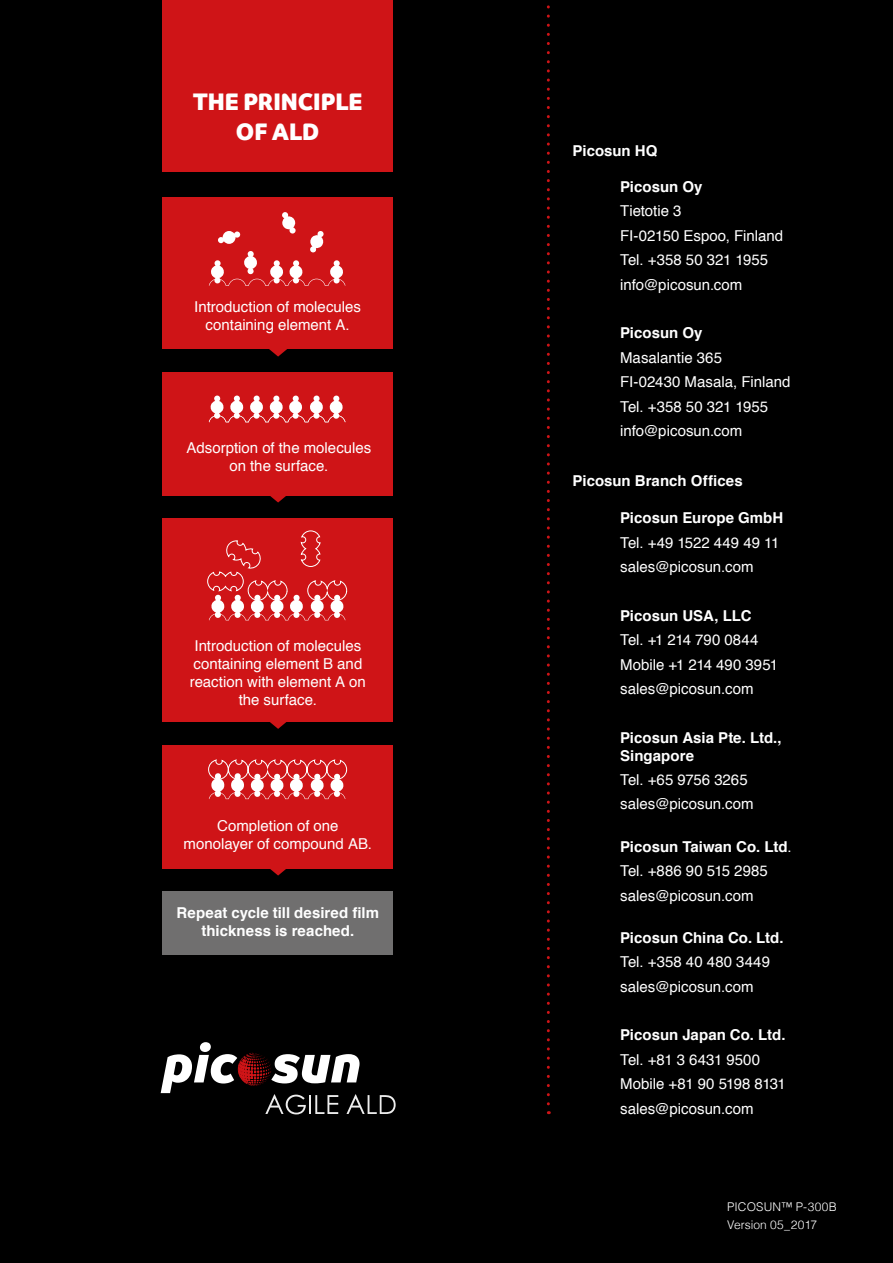
<style>
.page{position:relative;width:893px;height:1263px;background:#000}
.page>*{position:absolute;margin:0;border:0;box-sizing:border-box;transform-origin:0 0}
.t1{font:24px/30px "TDC Black";letter-spacing:-.005em;color:#fff;text-align:center}
.t2{font:15px/24.3px "Helvetica";color:#fff}
.t3{font:700 15px/18px "Helvetica";color:#fff;text-align:center}
.t4{font:300 12px/18px "Helvetica";letter-spacing:.01em;color:#fff}
.s1{font-weight:700}
</style>
<div class="page">
<svg style="left:547px;top:5px;width:3px;height:1109px"></svg>
<div style="left:162px;top:372px;width:231px;height:123px;background:#cf1417"></div>
<svg style="left:268px;top:495px;width:20px;height:7px"></svg>
<svg style="left:209px;top:395px;width:136px;height:27px"></svg>
<div style="left:162px;top:197px;width:231px;height:152px;background:#cf1417"></div>
<svg style="left:269px;top:349px;width:18px;height:8px"></svg>
<svg style="left:209px;top:212px;width:136px;height:74px"></svg>
<div style="left:162px;top:518px;width:231px;height:204px;background:#cf1417"></div>
<svg style="left:270px;top:722px;width:17px;height:7px"></svg>
<svg style="left:207px;top:530px;width:140px;height:90px"></svg>
<div style="left:162px;top:745px;width:231px;height:123px;background:#cf1417"></div>
<svg style="left:268px;top:868px;width:20px;height:7px"></svg>
<svg style="left:208px;top:759px;width:139px;height:40px"></svg>
<div style="left:162px;top:891px;width:231px;height:63px;background:#706f6f"></div>
<div style="left:162px;top:0;width:231px;height:171px;background:#cf1417"></div>
<svg style="left:161px;top:1042px;width:235px;height:72px"></svg>
<h1 class="t1" style="left:193px;top:87px;width:171px">THE PRINCIPLE<br>OF ALD</h1>
<p class="t2" style="left:194px;top:298px;width:168px;line-height:18px;text-align:center">Introduction of molecules containing element A.</p>
<p class="t2" style="left:186px;top:439px;width:186px;line-height:18px;text-align:center">Adsorption of the molecules on the surface.</p>
<p class="t2" style="left:190px;top:637px;width:178px;line-height:18px;text-align:center">Introduction of molecules containing element B and reaction with element A on the surface.</p>
<p class="t2" style="left:184px;top:817px;width:190px;line-height:18px;text-align:center">Completion of one monolayer of compound AB.</p>
<p class="t3" style="left:177px;top:904px;width:204px">Repeat cycle till desired film thickness is reached.</p>
<p class="t3" style="left:573px;top:142px;width:86px">Picosun HQ</p>
<p class="t3" style="left:620px;top:178px;width:84px">Picosun Oy</p>
<p class="t2" style="left:620px;top:200px;width:165px">Tietotie 3<br>FI-02150 Espoo, Finland<br>Tel. +358 50 321 1955 info@picosun.com</p>
<p class="t3" style="left:620px;top:324px;width:84px">Picosun Oy</p>
<p class="t2" style="left:620px;top:346px;width:172px">Masalantie 365<br>FI-02430 Masala, Finland<br>Tel. +358 50 321 1955 info@picosun.com</p>
<p class="t3" style="left:573px;top:472px;width:172px">Picosun Branch Offices</p>
<p class="t3" style="left:620px;top:509px;width:165px">Picosun Europe GmbH</p>
<p class="t2" style="left:620px;top:531px;width:161px">Tel. +49 1522 449 49 11 sales@picosun.com</p>
<p class="t3" style="left:620px;top:607px;width:133px">Picosun USA, LLC</p>
<p class="t2" style="left:620px;top:628px;width:160px">Tel. +1 214 790 0844<br>Mobile +1 214 490 3951 sales@picosun.com</p>
<p class="t3" style="left:620px;top:729px;width:163px;text-align:left">Picosun Asia Pte. Ltd.,<br>Singapore</p>
<p class="t2" style="left:620px;top:768px;width:135px">Tel. +65 9756 3265 sales@picosun.com</p>
<p class="t2" style="left:620px;top:835px;width:173px"><span class="s1">Picosun Taiwan Co. Ltd</span>.<br>Tel. +886 90 515 2985 sales@picosun.com</p>
<p class="t3" style="left:620px;top:929px;width:165px">Picosun China Co. Ltd.</p>
<p class="t2" style="left:620px;top:950px;width:151px">Tel. +358 40 480 3449 sales@picosun.com</p>
<p class="t3" style="left:620px;top:1026px;width:167px">Picosun Japan Co. Ltd.</p>
<p class="t2" style="left:620px;top:1048px;width:167px">Tel. +81 3 6431 9500<br>Mobile +81 90 5198 8131 sales@picosun.com</p>
<p class="t4" style="left:727px;top:1197px;width:111px">PICOSUN™ P-300B<br>Version 05_2017</p>
</div>
